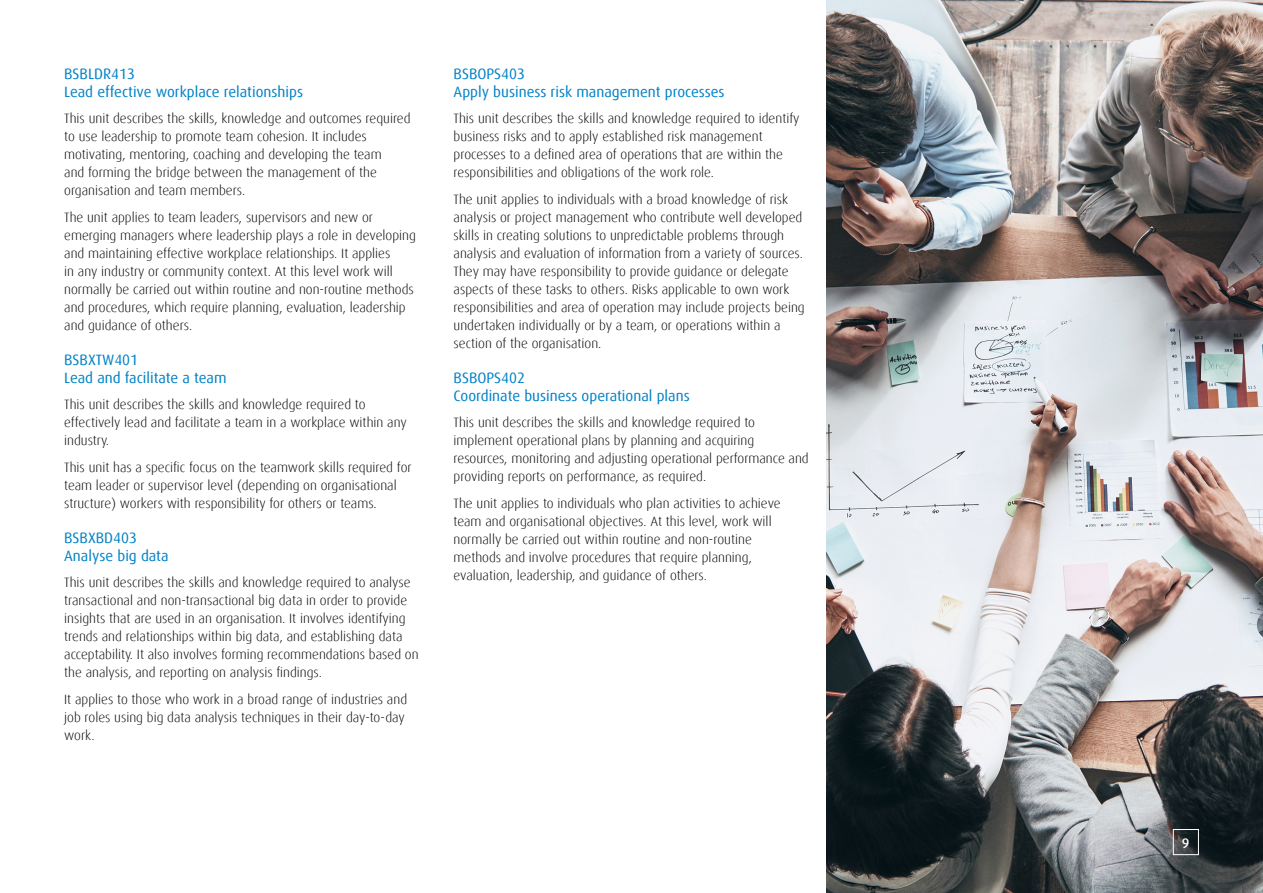
<style>
.page{position:relative;width:1263px;height:893px;background:#fff}
.page>*{position:absolute;margin:0;border:0;box-sizing:border-box;transform-origin:0 0}
.t1{font:15px "Dax";color:#0081c7}
.t2{font:500 14.1px "Dax";color:#fff}
.t3{font:300 13.5px/18px "Dax";color:#000}
</style>
<div class="page">
<img style="left:826px;top:0;width:437px;height:893px">
<div style="left:1173px;top:829px;width:26px;height:26px;border:1px solid #fff"></div>
<p class="t1" style="left:64px;top:65px;width:72px">BSBLDR413</p>
<p class="t1" style="left:64px;top:83px;width:240px">Lead effective workplace relationships</p>
<p class="t3" style="left:64px;top:110px;width:348px">This unit describes the skills, knowledge and outcomes required to use leadership to promote team cohesion. It includes motivating, mentoring, coaching and developing the team<br>and forming the bridge between the management of the organisation and team members.</p>
<p class="t3" style="left:64px;top:208px;width:353px">The unit applies to team leaders, supervisors and new or emerging managers where leadership plays a role in developing and maintaining effective workplace relationships. It applies<br>in any industry or community context. At this level work will normally be carried out within routine and non-routine methods and procedures, which require planning, evaluation, leadership and guidance of others.</p>
<p class="t1" style="left:64px;top:351px;width:75px">BSBXTW401</p>
<p class="t1" style="left:64px;top:369px;width:164px">Lead and facilitate a team</p>
<p class="t3" style="left:64px;top:396px;width:344px">This unit describes the skills and knowledge required to effectively lead and facilitate a team in a workplace within any industry.</p>
<p class="t3" style="left:64px;top:458px;width:349px">This unit has a specific focus on the teamwork skills required for team leader or supervisor level (depending on organisational structure) workers with responsibility for others or teams.</p>
<p class="t1" style="left:64px;top:529px;width:74px">BSBXBD403</p>
<p class="t1" style="left:64px;top:547px;width:106px">Analyse big data</p>
<p class="t3" style="left:64px;top:574px;width:356px">This unit describes the skills and knowledge required to analyse transactional and non-transactional big data in order to provide insights that are used in an organisation. It involves identifying trends and relationships within big data, and establishing data acceptability. It also involves forming recommendations based on the analysis, and reporting on analysis findings.</p>
<p class="t3" style="left:64px;top:690px;width:344px">It applies to those who work in a broad range of industries and job roles using big data analysis techniques in their day-to-day work.</p>
<p class="t1" style="left:454px;top:65px;width:73px">BSBOPS403</p>
<p class="t1" style="left:454px;top:83px;width:273px">Apply business risk management processes</p>
<p class="t3" style="left:454px;top:110px;width:348px">This unit describes the skills and knowledge required to identify business risks and to apply established risk management processes to a defined area of operations that are within the responsibilities and obligations of the work role.</p>
<p class="t3" style="left:454px;top:190px;width:353px">The unit applies to individuals with a broad knowledge of risk analysis or project management who contribute well developed skills in creating solutions to unpredictable problems through analysis and evaluation of information from a variety of sources.<br>They may have responsibility to provide guidance or delegate aspects of these tasks to others. Risks applicable to own work responsibilities and area of operation may include projects being undertaken individually or by a team, or operations within a section of the organisation.</p>
<p class="t1" style="left:454px;top:369px;width:73px">BSBOPS402</p>
<p class="t1" style="left:454px;top:387px;width:238px">Coordinate business operational plans</p>
<p class="t3" style="left:454px;top:414px;width:357px">This unit describes the skills and knowledge required to implement operational plans by planning and acquiring resources, monitoring and adjusting operational performance and providing reports on performance, as required.</p>
<p class="t3" style="left:454px;top:494px;width:329px">The unit applies to individuals who plan activities to achieve team and organisational objectives. At this level, work will normally be carried out within routine and non-routine methods and involve procedures that require planning, evaluation, leadership, and guidance of others.</p>
<p class="t2" style="left:1182px;top:835px;width:9px">9</p>
</div>
